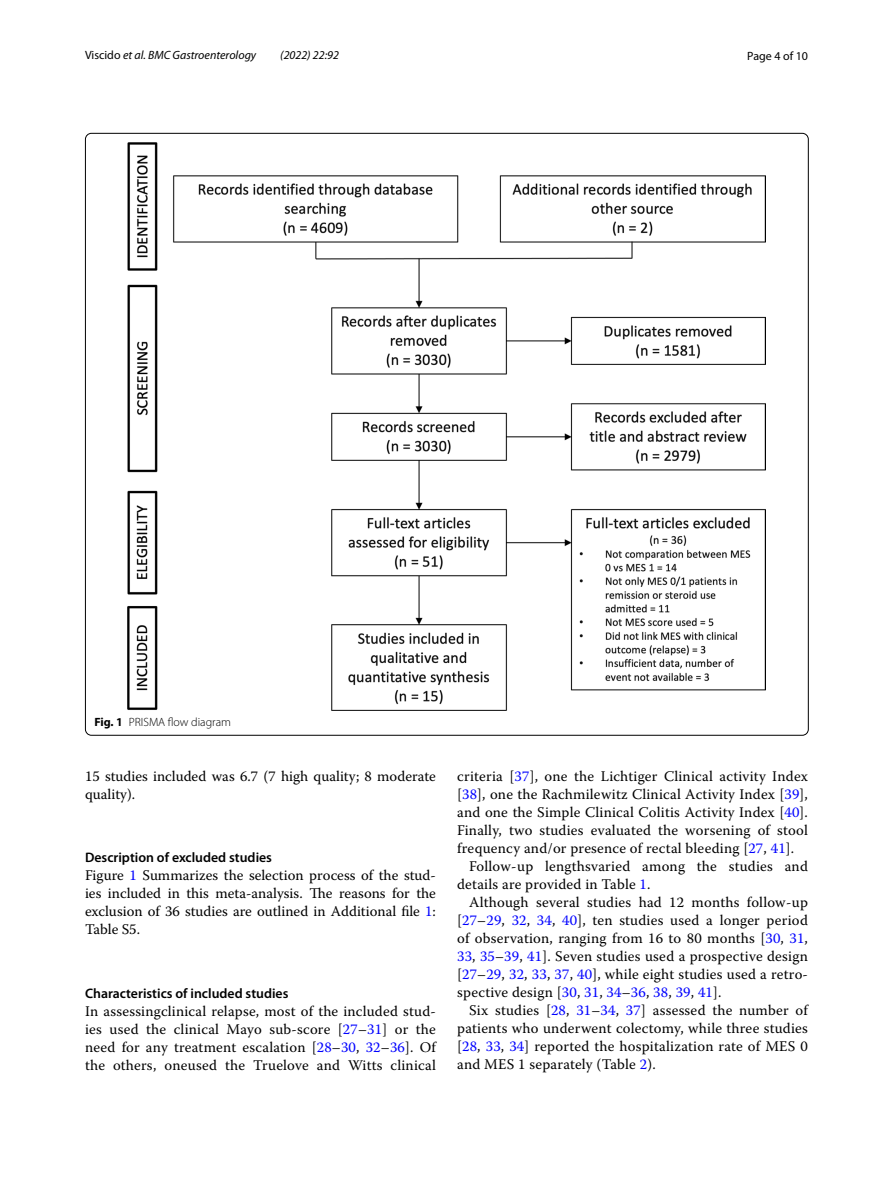
<style>
.page{position:relative;width:893px;height:1187px;background:#fff}
.page>*{position:absolute;margin:0;border:0;box-sizing:border-box;transform-origin:0 0}
.t1{font:14.7px/18px "Warnock Pro";letter-spacing:.015em;color:#000;text-align:justify}
.t2{font:600 13.8px "Myriad Pro";color:#000}
.t3{font:italic 12px "Myriad Pro";color:#000}
.t4{font:300 12px "Myriad Pro";color:#000}
.t5{font:12px "Myriad Pro";color:#000}
.s1{font-style:normal}
.s2{font-weight:700}
.s3{color:#00f}
</style>
<div class="page">
<img style="left:128px;top:142px;width:638px;height:568px">
<p class="t3" style="left:85px;top:48px;width:173px"><span class="s1">Viscido</span> et al. BMC Gastroenterology</p>
<p class="t3" style="left:280px;top:48px;width:60px">(2022) 22:92</p>
<p class="t5" style="left:747px;top:48px;width:62px">Page 4 of 10</p>
<p class="t4" style="left:94px;top:715px;width:138px"><span class="s2">Fig. 1</span> PRISMA flow diagram</p>
<p class="t1" style="left:85px;top:766px;width:352px">15 studies included was 6.7 (7 high quality; 8 moderate quality).</p>
<p class="t2" style="left:85px;top:848px;width:189px">Description of excluded studies</p>
<p class="t1" style="left:85px;top:866px;width:352px">Figure <span class="s3">1</span> Summarizes the selection process of the stud&shy;ies included in this meta-analysis. The reasons for the exclusion of 36 studies are outlined in Additional file <span class="s3">1</span>:<br>Table S5.</p>
<p class="t2" style="left:85px;top:984px;width:205px">Characteristics of included studies</p>
<p class="t1" style="left:85px;top:1001px;width:352px">In assessingclinical relapse, most of the included stud&shy;ies used the clinical Mayo sub-score [<span class="s3">27</span>–<span class="s3">31</span>] or the need for any treatment escalation [<span class="s3">28</span>–<span class="s3">30</span>, <span class="s3">32</span>–<span class="s3">36</span>]. Of the others, oneused the Truelove and Witts clinical</p>
<p class="t1" style="left:457px;top:766px;width:352px">criteria [<span class="s3">37</span>], one the Lichtiger Clinical activity Index</p>
<p class="t1" style="left:457px;top:784px;width:352px">[<span class="s3">38</span>], one the Rachmilewitz Clinical Activity Index [<span class="s3">39</span>],</p>
<p class="t1" style="left:457px;top:802px;width:352px">and one the Simple Clinical Colitis Activity Index [<span class="s3">40</span>].</p>
<p class="t1" style="left:457px;top:820px;width:352px">Finally, two studies evaluated the worsening of stool</p>
<p class="t1" style="left:457px;top:838px;width:339px">frequency and/or presence of rectal bleeding [<span class="s3">27</span>, <span class="s3">41</span>].</p>
<p class="t1" style="left:469px;top:856px;width:340px">Follow-up lengthsvaried among the studies and</p>
<p class="t1" style="left:457px;top:874px;width:195px">details are provided in Table <span class="s3">1</span>.</p>
<p class="t1" style="left:469px;top:892px;width:340px">Although several studies had 12 months follow-up</p>
<p class="t1" style="left:457px;top:910px;width:352px">[<span class="s3">27</span>–<span class="s3">29</span>, <span class="s3">32</span>, <span class="s3">34</span>, <span class="s3">40</span>], ten studies used a longer period</p>
<p class="t1" style="left:457px;top:928px;width:352px">of observation, ranging from 16 to 80 months [<span class="s3">30</span>, <span class="s3">31</span>,</p>
<p class="t1" style="left:457px;top:946px;width:352px"><span class="s3">33</span>, <span class="s3">35</span>–<span class="s3">39</span>, <span class="s3">41</span>]. Seven studies used a prospective design</p>
<p class="t1" style="left:457px;top:964px;width:352px">[<span class="s3">27</span>–<span class="s3">29</span>, <span class="s3">32</span>, <span class="s3">33</span>, <span class="s3">37</span>, <span class="s3">40</span>], while eight studies used a retro-</p>
<p class="t1" style="left:457px;top:982px;width:266px">spective design [<span class="s3">30</span>, <span class="s3">31</span>, <span class="s3">34</span>–<span class="s3">36</span>, <span class="s3">38</span>, <span class="s3">39</span>, <span class="s3">41</span>].</p>
<p class="t1" style="left:469px;top:1000px;width:340px">Six studies [<span class="s3">28</span>, <span class="s3">31</span>–<span class="s3">34</span>, <span class="s3">37</span>] assessed the number of</p>
<p class="t1" style="left:457px;top:1018px;width:352px">patients who underwent colectomy, while three studies</p>
<p class="t1" style="left:457px;top:1036px;width:352px">[<span class="s3">28</span>, <span class="s3">33</span>, <span class="s3">34</span>] reported the hospitalization rate of MES 0</p>
<p class="t1" style="left:457px;top:1054px;width:200px">and MES 1 separately (Table <span class="s3">2</span>).</p>
</div>
